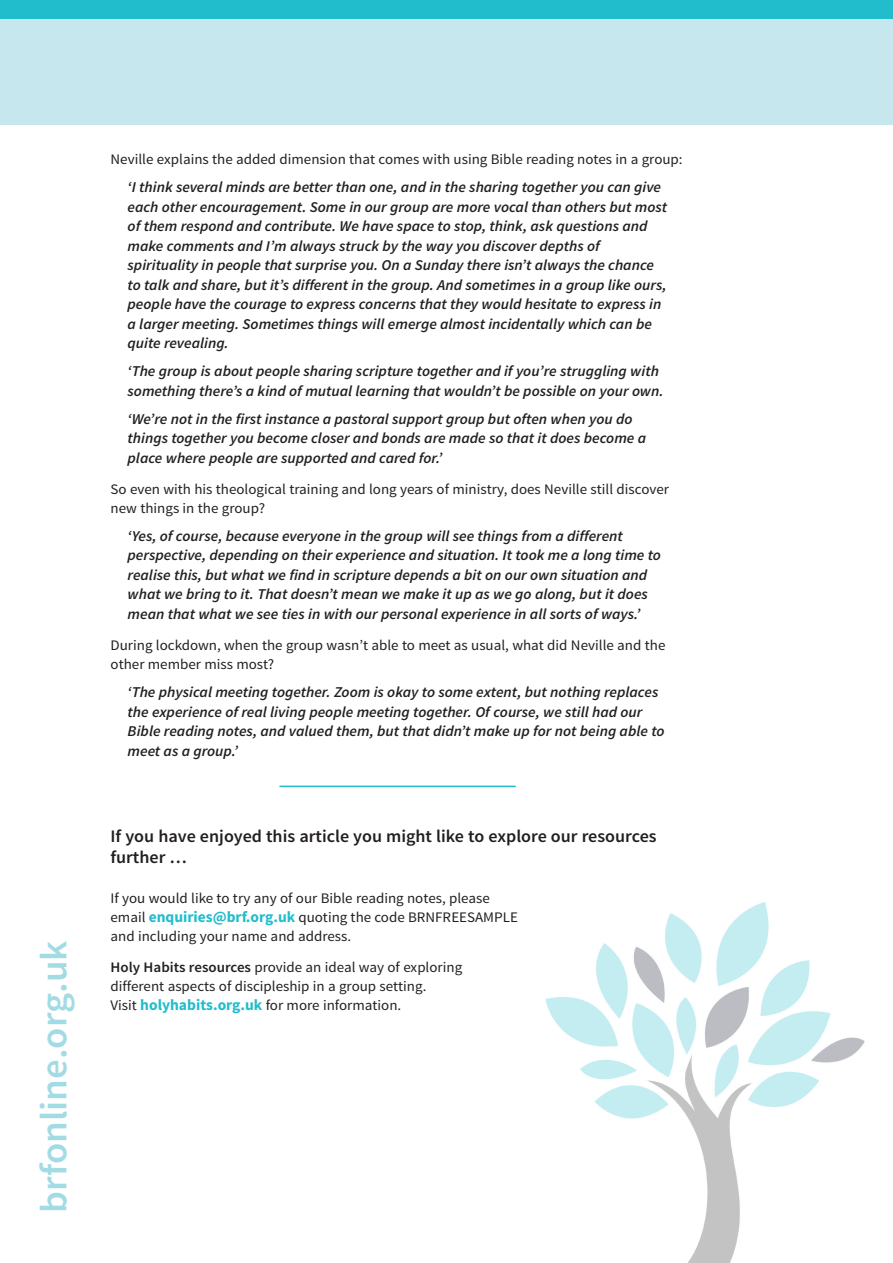
<style>
.page{position:relative;width:893px;height:1263px;background:#fff}
.page>*{position:absolute;margin:0;border:0;box-sizing:border-box;transform-origin:0 0}
.t1{font:600 37.65px "Source Sans Pro";color:#a2dbe4}
.text0_semibold{font:600 17.55px/21px "Source Sans Pro";color:#231f20}
.quote0c{font:italic 600 15px/19.5px "Source Sans Pro";color:#231f20}
.text0c{font:14.55px/18.8px "Source Sans Pro";color:#231f20}
.text0{font:14.55px/18.8px "Source Sans Pro";color:#231f20}
.s1{font-weight:700;font-size:15.45px;color:#21bdcc}
.s2{font-weight:600}
</style>
<div class="page">
<div style="left:0;top:0;width:893px;height:125px;background:#c5e7ed"></div>
<div style="left:0;top:0;width:893px;height:19px;background:#21bdcc"></div>
<img style="left:545px;top:902px;width:320px;height:361px">
<hr style="left:280px;top:786px;width:235px;height:1px;background:#21bdcc">
<h1 class="t1" style="left:30px;top:1213px;width:274px;rotate:-90deg">brfonline.org.uk</h1>
<p class="text0c" style="left:111px;top:150px;width:574px">Neville explains the added dimension that comes with using Bible reading notes in a group:</p>
<p class="quote0c" style="left:128px;top:177px;width:541px">‘I think several minds are better than one, and in the sharing together you can give each other encouragement. Some in our group are more vocal than others but most of them respond and contribute. We have space to stop, think, ask questions and make comments and I’m always struck by the way you discover depths of spirituality in people that surprise you. On a Sunday there isn’t always the chance to talk and share, but it’s different in the group. And sometimes in a group like ours, people have the courage to express concerns that they would hesitate to express in a larger meeting. Sometimes things will emerge almost incidentally which can be quite revealing.</p>
<p class="quote0c" style="left:128px;top:361px;width:538px">‘The group is about people sharing scripture together and if you’re struggling with something there’s a kind of mutual learning that wouldn’t be possible on your own.</p>
<p class="quote0c" style="left:128px;top:409px;width:520px">‘We’re not in the first instance a pastoral support group but often when you do things together you become closer and bonds are made so that it does become a place where people are supported and cared for.’</p>
<p class="text0c" style="left:111px;top:480px;width:560px">So even with his theological training and long years of ministry, does Neville still discover new things in the group?</p>
<p class="quote0c" style="left:128px;top:526px;width:535px">‘Yes, of course, because everyone in the group will see things from a different perspective, depending on their experience and situation. It took me a long time to realise this, but what we find in scripture depends a bit on our own situation and what we bring to it. That doesn’t mean we make it up as we go along, but it does mean that what we see ties in with our personal experience in all sorts of ways.’</p>
<p class="text0c" style="left:111px;top:636px;width:556px">During lockdown, when the group wasn’t able to meet as usual, what did Neville and the other member miss most?</p>
<p class="quote0c" style="left:128px;top:682px;width:539px">‘The physical meeting together. Zoom is okay to some extent, but nothing replaces the experience of real living people meeting together. Of course, we still had our Bible reading notes, and valued them, but that didn’t make up for not being able to meet as a group.’</p>
<p class="text0_semibold" style="left:111px;top:826px;width:548px">If you have enjoyed this article you might like to explore our resources further …</p>
<p class="text0" style="left:111px;top:889px;width:409px">If you would like to try any of our Bible reading notes, please email <span class="s1">enquiries@brf.org.uk</span> quoting the code BRNFREESAMPLE and including your name and address.</p>
<p class="text0c" style="left:111px;top:958px;width:353px"><span class="s2">Holy Habits resources</span> provide an ideal way of exploring different aspects of discipleship in a group setting.<br>Visit <span class="s1">holyhabits.org.uk</span> for more information.</p>
</div>
